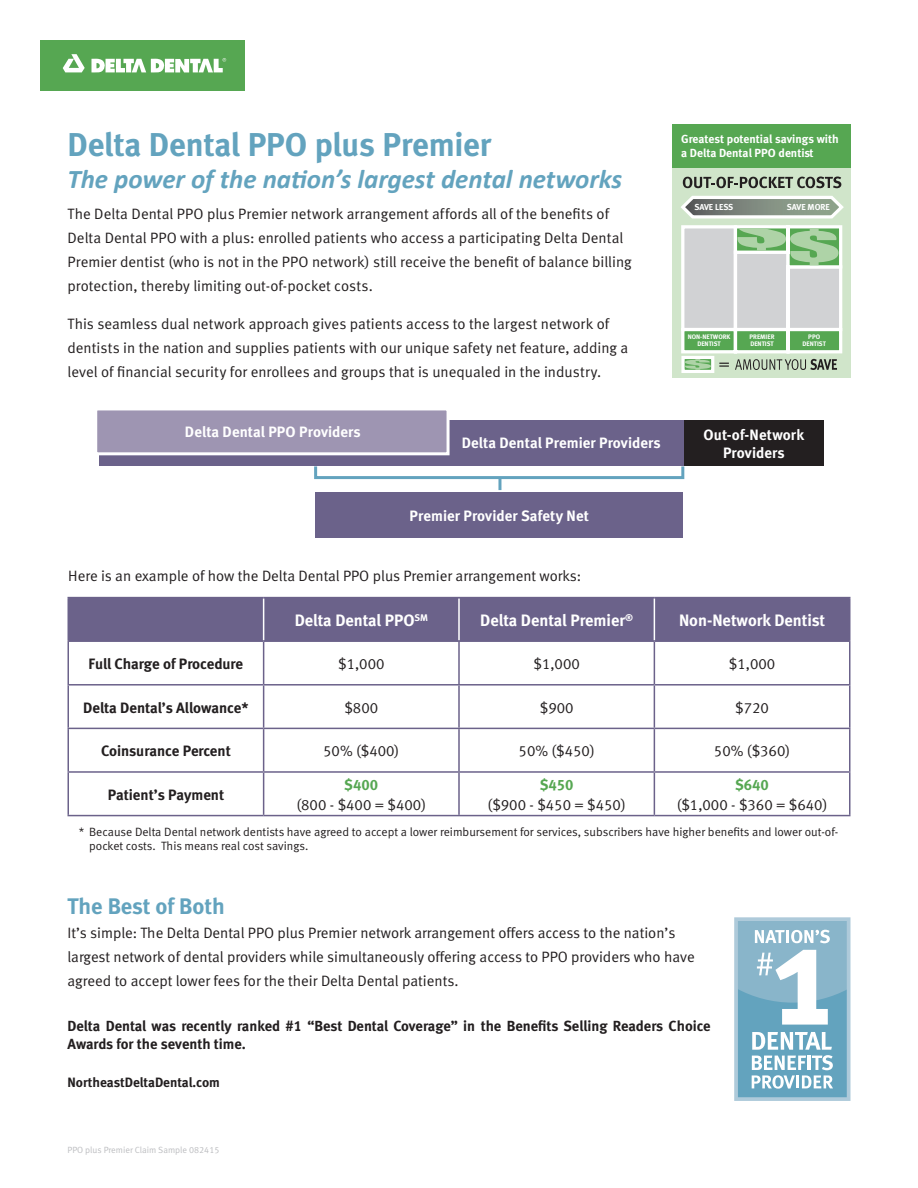
<style>
.page{position:relative;width:918px;height:1188px;background:#fff}
.page>*{position:absolute;margin:0;border:0;box-sizing:border-box;transform-origin:0 0}
.t1{font:33px "Meta Bold LF";letter-spacing:-.005em;color:#63a3be}
.t2{font:italic 700 27px "Calibri";letter-spacing:-.005em;color:#63a3be}
.t3{font:22.5px "Meta Bold LF";color:#63a3be}
.t4{font:16.5px "Meta Bold LF";color:#fff}
.t5{font:15px/24px "Meta Normal LF";color:#231f20}
.t6{font:15px "Meta Bold LF";letter-spacing:.005em;color:#fff}
.t7{font:15px "Meta Bold LF";color:#231f20}
.t8{font:15px "Meta Bold LF";color:#56a752}
.t9{font:14.7px/18px "Meta Bold LF";color:#231f20}
.t10{font:13.5px "Meta Bold LF";color:#231f20}
.t11{font:12px/14.4px "Meta Normal LF";color:#231f20}
.t12{font:11.7px/14.1px "Meta Bold LF";color:#fff}
.t13{font:9px "Meta Normal LF";color:#bcbdc0}
.t14{font:8.7px "Meta Bold LF";color:#fff}
.t15{font:6.6px/6.6px "Meta Bold LF";color:#fff;text-align:center}
</style>
<div class="page">
<div style="left:69px;top:598px;width:780px;height:42px;background:#6b628a"></div>
<hr style="left:263px;top:598px;width:1px;height:42px;background:#fff">
<hr style="left:458px;top:598px;width:2px;height:42px;background:#fff">
<hr style="left:654px;top:598px;width:1px;height:42px;background:#fff">
<hr style="left:68px;top:598px;width:1px;height:42px;background:#6b628a">
<hr style="left:68px;top:597px;width:196px;height:1px;background:#6b628a">
<hr style="left:264px;top:597px;width:195px;height:1px;background:#6b628a">
<hr style="left:459px;top:597px;width:195px;height:1px;background:#6b628a">
<hr style="left:654px;top:597px;width:196px;height:1px;background:#6b628a">
<hr style="left:849px;top:598px;width:1px;height:42px;background:#6b628a">
<hr style="left:68px;top:642px;width:1px;height:42px;background:#6b628a">
<hr style="left:68px;top:686px;width:1px;height:42px;background:#6b628a">
<hr style="left:68px;top:729px;width:1px;height:42px;background:#6b628a">
<hr style="left:68px;top:773px;width:1px;height:42px;background:#6b628a">
<hr style="left:68px;top:640px;width:196px;height:2px;background:#6b628a">
<hr style="left:264px;top:640px;width:195px;height:2px;background:#6b628a">
<hr style="left:459px;top:640px;width:195px;height:2px;background:#6b628a">
<hr style="left:654px;top:640px;width:196px;height:2px;background:#6b628a">
<hr style="left:263px;top:642px;width:1px;height:42px;background:#6b628a">
<hr style="left:458px;top:642px;width:2px;height:42px;background:#6b628a">
<hr style="left:654px;top:642px;width:1px;height:42px;background:#6b628a">
<hr style="left:849px;top:642px;width:1px;height:42px;background:#6b628a">
<hr style="left:263px;top:686px;width:1px;height:42px;background:#6b628a">
<hr style="left:458px;top:686px;width:2px;height:42px;background:#6b628a">
<hr style="left:654px;top:686px;width:1px;height:42px;background:#6b628a">
<hr style="left:849px;top:686px;width:1px;height:42px;background:#6b628a">
<hr style="left:263px;top:729px;width:1px;height:42px;background:#6b628a">
<hr style="left:458px;top:729px;width:2px;height:42px;background:#6b628a">
<hr style="left:654px;top:729px;width:1px;height:42px;background:#6b628a">
<hr style="left:849px;top:729px;width:1px;height:42px;background:#6b628a">
<hr style="left:263px;top:773px;width:1px;height:42px;background:#6b628a">
<hr style="left:458px;top:773px;width:2px;height:42px;background:#6b628a">
<hr style="left:654px;top:773px;width:1px;height:42px;background:#6b628a">
<hr style="left:849px;top:773px;width:1px;height:42px;background:#6b628a">
<hr style="left:68px;top:684px;width:196px;height:2px;background:#6b628a">
<hr style="left:264px;top:684px;width:195px;height:2px;background:#6b628a">
<hr style="left:459px;top:684px;width:195px;height:2px;background:#6b628a">
<hr style="left:654px;top:684px;width:196px;height:2px;background:#6b628a">
<hr style="left:68px;top:728px;width:196px;height:1px;background:#6b628a">
<hr style="left:264px;top:728px;width:195px;height:1px;background:#6b628a">
<hr style="left:459px;top:728px;width:195px;height:1px;background:#6b628a">
<hr style="left:654px;top:728px;width:196px;height:1px;background:#6b628a">
<hr style="left:68px;top:771px;width:196px;height:2px;background:#6b628a">
<hr style="left:264px;top:771px;width:195px;height:2px;background:#6b628a">
<hr style="left:459px;top:771px;width:195px;height:2px;background:#6b628a">
<hr style="left:654px;top:771px;width:196px;height:2px;background:#6b628a">
<hr style="left:68px;top:815px;width:196px;height:1px;background:#6b628a">
<hr style="left:264px;top:815px;width:195px;height:1px;background:#6b628a">
<hr style="left:459px;top:815px;width:195px;height:1px;background:#6b628a">
<hr style="left:654px;top:815px;width:196px;height:1px;background:#6b628a">
<div style="left:672px;top:125px;width:178px;height:43px;background:#56a752"></div>
<div style="left:672px;top:168px;width:178px;height:210px;background:#d0e5ca"></div>
<div style="left:681px;top:356px;width:33px;height:17px;background:#fff"></div>
<svg style="left:681px;top:177px;width:163px;height:193px"></svg>
<svg style="left:734px;top:917px;width:116px;height:184px"></svg>
<div style="left:100px;top:420px;width:584px;height:45px;background:#6b628a"></div>
<div style="left:94px;top:407px;width:356px;height:48px;background:#9e95b2;border:3px solid #fff"></div>
<div style="left:684px;top:420px;width:140px;height:45px;background:#231f20"></div>
<div style="left:316px;top:492px;width:367px;height:45px;background:#6b628a"></div>
<div style="left:314px;top:465px;width:370px;height:14px;border:3px solid #63a3be"></div>
<svg style="left:498px;top:479px;width:3px;height:11px"></svg>
<div style="left:40px;top:40px;width:205px;height:51px;background:#56a752"></div>
<svg style="left:63px;top:54px;width:22px;height:18px"></svg>
<svg style="left:91px;top:58px;width:135px;height:15px"></svg>
<p class="t1" style="left:68px;top:124px;width:425px">Delta Dental PPO plus Premier</p>
<p class="t2" style="left:68px;top:160px;width:556px">The power of the nation’s largest dental networks</p>
<p class="t5" style="left:68px;top:202px;width:566px">The Delta Dental PPO plus Premier network arrangement affords all of the benefits of Delta Dental PPO with a plus: enrolled patients who access a participating Delta Dental Premier dentist (who is not in the PPO network) still receive the benefit of balance billing protection, thereby limiting out-of-pocket costs.</p>
<p class="t5" style="left:68px;top:311px;width:562px">This seamless dual network approach gives patients access to the largest network of dentists in the nation and supplies patients with our unique safety net feature, adding a level of financial security for enrollees and groups that is unequaled in the industry.</p>
<p class="t6" style="left:185px;top:422px;width:177px">Delta Dental PPO Providers</p>
<p class="t6" style="left:462px;top:434px;width:200px">Delta Dental Premier Providers</p>
<p class="t6" style="left:410px;top:506px;width:181px">Premier Provider Safety Net</p>
<p class="t12" style="left:681px;top:132px;width:159px">Greatest potential savings with a Delta Dental PPO dentist</p>
<p class="t14" style="left:694px;top:202px;width:40px">SAVE LESS</p>
<p class="t14" style="left:787px;top:202px;width:44px">SAVE MORE</p>
<p class="t15" style="left:688px;top:334px;width:44px">NON-NETWORK<br>DENTIST</p>
<p class="t15" style="left:750px;top:334px;width:26px;text-align:left">PREMIER<br>DENTIST</p>
<p class="t15" style="left:803px;top:334px;width:25px">PPO<br>DENTIST</p>
<p class="t6" style="left:704px;top:425px;width:102px">Out-of-Network</p>
<p class="t6" style="left:723px;top:443px;width:63px">Providers</p>
<p class="t5" style="left:68px;top:564px;width:515px">Here is an example of how the Delta Dental PPO plus Premier arrangement works:</p>
<p class="t4" style="left:295px;top:610px;width:135px">Delta Dental PPO<sup>SM</sup></p>
<p class="t4" style="left:480px;top:610px;width:154px">Delta Dental Premier<sup>®</sup></p>
<p class="t4" style="left:679px;top:610px;width:148px">Non-Network Dentist</p>
<p class="t7" style="left:89px;top:654px;width:156px">Full Charge of Procedure</p>
<p class="t5" style="left:338px;top:652px;width:48px">$1,000</p>
<p class="t5" style="left:534px;top:652px;width:48px">$1,000</p>
<p class="t5" style="left:729px;top:652px;width:48px">$1,000</p>
<p class="t7" style="left:83px;top:698px;width:167px">Delta Dental’s Allowance*</p>
<p class="t5" style="left:344px;top:695px;width:35px">$800</p>
<p class="t5" style="left:540px;top:695px;width:35px">$900</p>
<p class="t5" style="left:735px;top:695px;width:35px">$720</p>
<p class="t7" style="left:101px;top:742px;width:131px">Coinsurance Percent</p>
<p class="t5" style="left:323px;top:739px;width:78px">50% ($400)</p>
<p class="t5" style="left:519px;top:739px;width:78px">50% ($450)</p>
<p class="t5" style="left:714px;top:739px;width:78px">50% ($360)</p>
<p class="t7" style="left:108px;top:785px;width:118px">Patient’s Payment</p>
<p class="t8" style="left:735px;top:775px;width:35px">$640</p>
<p class="t5" style="left:677px;top:792px;width:152px">($1,000 - $360 = $640)</p>
<p class="t11" style="left:89px;top:824px;width:751px;text-indent:-10px">* Because Delta Dental network dentists have agreed to accept a lower reimbursement for services, subscribers have higher benefits and lower out-of&shy;pocket costs. This means real cost savings.</p>
<p class="t8" style="left:344px;top:775px;width:35px">$400</p>
<p class="t5" style="left:297px;top:792px;width:131px">(800 - $400 = $400)</p>
<p class="t8" style="left:540px;top:775px;width:35px">$450</p>
<p class="t5" style="left:488px;top:792px;width:140px">($900 - $450 = $450)</p>
<p class="t3" style="left:68px;top:892px;width:159px">The Best of Both</p>
<p class="t5" style="left:68px;top:921px;width:629px">It’s simple: The Delta Dental PPO plus Premier network arrangement offers access to the nation’s largest network of dental providers while simultaneously offering access to PPO providers who have agreed to accept lower fees for the their Delta Dental patients.</p>
<p class="t9" style="left:68px;top:1017px;width:645px">Delta Dental was recently ranked #1 “Best Dental Coverage” in the Benefits Selling Readers Choice<br>Awards for the seventh time.</p>
<p class="t10" style="left:68px;top:1073px;width:154px">NortheastDeltaDental.com</p>
<p class="t13" style="left:68px;top:1145px;width:153px">PPO plus Premier Claim Sample 082415</p>
</div>
